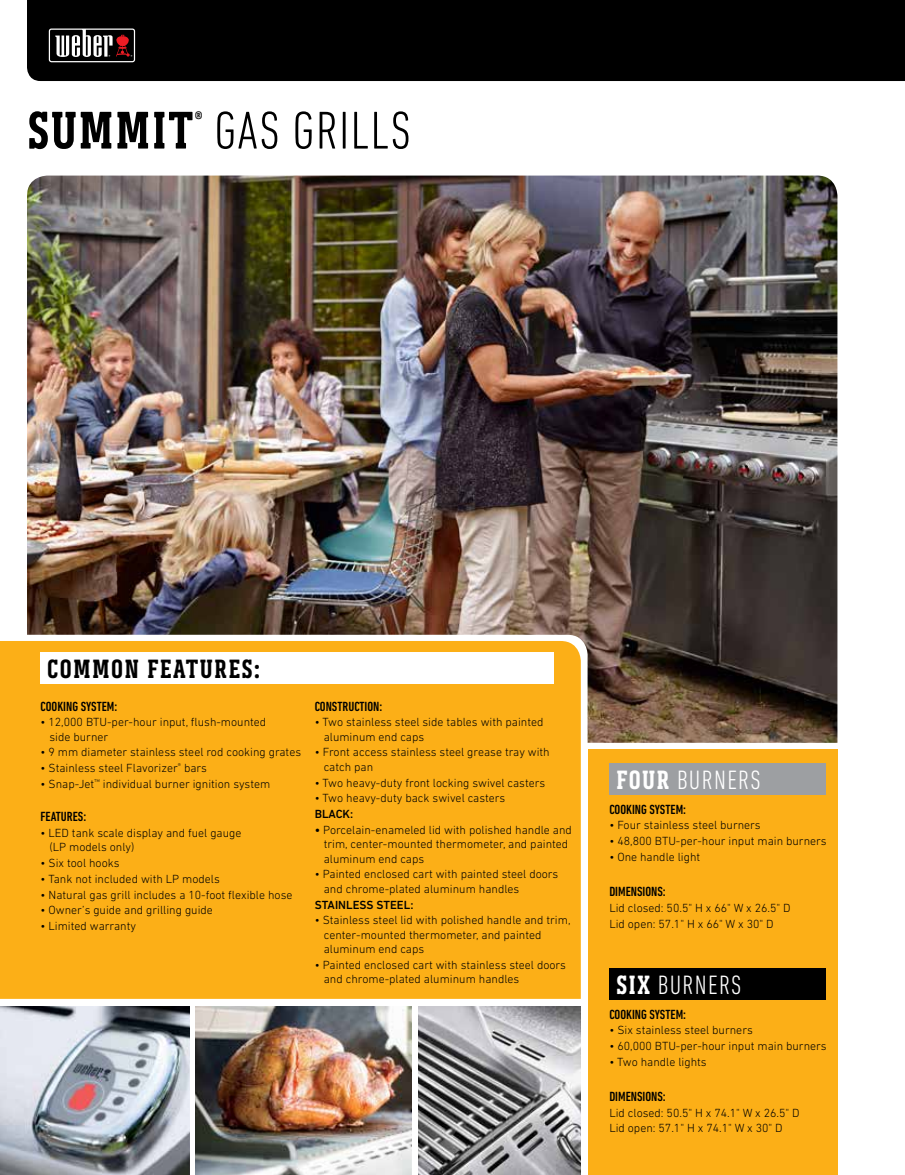
<style>
.page{position:relative;width:905px;height:1175px;background:#fff}
.page>*{position:absolute;margin:0;border:0;box-sizing:border-box;transform-origin:0 0}
.t1{font:300 condensed 54px "DIN Next LT Pro";letter-spacing:.025em;color:#000}
.t2{font:300 condensed 27px "DIN Next LT Pro";letter-spacing:.05em;color:#fff}
.t3{font:700 27px "Weber Serif";letter-spacing:.05em;color:#000}
.t4{font:700 21px "Weber Serif";color:#000}
.t5{font:500 condensed 13.5px "DIN Next LT Pro";color:#000}
.t6{font:300 12px/14.4px "DIN Next LT Pro";color:#000}
.t7{font:500 12px "DIN Next LT Pro";color:#000}
.s1{font-family:"Weber Serif";font-weight:700;font-stretch:normal}
.s2{font-weight:500}
</style>
<div class="page">
<div style="left:27px;top:0;width:877px;height:81px;background:#000"></div>
<svg style="left:47px;top:27px;width:90px;height:37px"></svg>
<svg style="left:49px;top:29px;width:86px;height:33px"></svg>
<img style="left:27px;top:176px;width:810px;height:566px">
<svg style="left:27px;top:634px;width:560px;height:176px"></svg>
<div style="left:0;top:641px;width:580px;height:357px;background:#fcaf17"></div>
<div style="left:587px;top:749px;width:250px;height:425px;background:#fcaf17"></div>
<div style="left:609px;top:763px;width:216px;height:31px;background:#9d9fa2"></div>
<div style="left:40px;top:652px;width:514px;height:32px;background:#fff"></div>
<div style="left:609px;top:968px;width:216px;height:31px;background:#000"></div>
<img style="left:418px;top:1006px;width:162px;height:168px">
<img style="left:196px;top:1006px;width:216px;height:168px">
<img style="left:0;top:1006px;width:189px;height:168px">
<h1 class="t1" style="left:27px;top:100px;width:385px"><span class="s1">SUMMIT</span> GAS GRILLS</h1>
<h3 class="t4" style="left:195px;top:107px;width:9px">®</h3>
<h2 class="t3" style="left:47px;top:654px;width:214px">COMMON FEATURES:</h2>
<p class="t5" style="left:40px;top:698px;width:78px">COOKING SYSTEM:</p>
<p class="t6" style="left:50px;top:715px;width:218px;text-indent:-9px">• 12,000 BTU-per-hour input, flush-mounted side burner</p>
<p class="t6" style="left:40px;top:745px;width:262px">• 9 mm diameter stainless steel rod cooking grates</p>
<p class="t6" style="left:40px;top:760px;width:168px">• Stainless steel Flavorizer<sup>®</sup> bars</p>
<p class="t6" style="left:41px;top:776px;width:231px">• Snap-Jet<sup>™</sup> individual burner ignition system</p>
<p class="t5" style="left:40px;top:809px;width:47px">FEATURES:</p>
<p class="t6" style="left:50px;top:825px;width:193px;text-indent:-9px">• LED tank scale display and fuel gauge (LP models only)</p>
<p class="t6" style="left:40px;top:855px;width:80px">• Six tool hooks</p>
<p class="t6" style="left:40px;top:871px;width:181px">• Tank not included with LP models</p>
<p class="t6" style="left:40px;top:887px;width:253px">• Natural gas grill includes a 10-foot flexible hose</p>
<p class="t6" style="left:40px;top:903px;width:174px">• Owner’s guide and grilling guide</p>
<p class="t6" style="left:40px;top:918px;width:97px">• Limited warranty</p>
<p class="t5" style="left:315px;top:698px;width:69px">CONSTRUCTION:</p>
<p class="t6" style="left:324px;top:715px;width:221px;text-indent:-9px">• Two stainless steel side tables with painted aluminum end caps</p>
<p class="t6" style="left:324px;top:745px;width:227px;text-indent:-9px">• Front access stainless steel grease tray with catch pan</p>
<p class="t6" style="left:315px;top:775px;width:232px">• Two heavy-duty front locking swivel casters</p>
<p class="t6" style="left:315px;top:791px;width:192px">• Two heavy-duty back swivel casters</p>
<p class="t7" style="left:315px;top:807px;width:40px">BLACK:</p>
<p class="t6" style="left:324px;top:822px;width:250px;text-indent:-9px"><span class="s2">•</span> Porcelain-enameled lid with polished handle and trim, center-mounted thermometer, and painted aluminum end caps</p>
<p class="t6" style="left:324px;top:867px;width:236px;text-indent:-9px">• Painted enclosed cart with painted steel doors and chrome-plated aluminum handles</p>
<p class="t7" style="left:315px;top:897px;width:100px">STAINLESS STEEL:</p>
<p class="t6" style="left:324px;top:913px;width:248px;text-indent:-9px">• Stainless steel lid with polished handle and trim, center-mounted thermometer, and painted aluminum end caps</p>
<p class="t6" style="left:324px;top:957px;width:244px;text-indent:-9px">• Painted enclosed cart with stainless steel doors and chrome-plated aluminum handles</p>
<h2 class="t2" style="left:616px;top:764px;width:146px"><span class="s1">FOUR</span> BURNERS</h2>
<p class="t5" style="left:609px;top:801px;width:78px">COOKING SYSTEM:</p>
<p class="t6" style="left:609px;top:818px;width:153px">• Four stainless steel burners</p>
<p class="t6" style="left:609px;top:833px;width:219px">• 48,800 BTU-per-hour input main burners</p>
<p class="t6" style="left:609px;top:849px;width:92px">• One handle light</p>
<p class="t5" style="left:609px;top:884px;width:58px">DIMENSIONS:</p>
<p class="t6" style="left:609px;top:899px;width:183px;line-height:15.8px">Lid closed: 50.5" H x 66" W x 26.5" D<br>Lid open: 57.1" H x 66" W x 30" D</p>
<h2 class="t2" style="left:616px;top:969px;width:127px"><span class="s1">SIX</span> BURNERS</h2>
<p class="t5" style="left:609px;top:1006px;width:78px">COOKING SYSTEM:</p>
<p class="t6" style="left:609px;top:1022px;width:145px">• Six stainless steel burners</p>
<p class="t6" style="left:609px;top:1038px;width:219px">• 60,000 BTU-per-hour input main burners</p>
<p class="t6" style="left:609px;top:1054px;width:99px">• Two handle lights</p>
<p class="t5" style="left:609px;top:1088px;width:58px">DIMENSIONS:</p>
<p class="t6" style="left:609px;top:1104px;width:192px;line-height:15.8px">Lid closed: 50.5" H x 74.1" W x 26.5" D<br>Lid open: 57.1" H x 74.1" W x 30" D</p>
</div>
